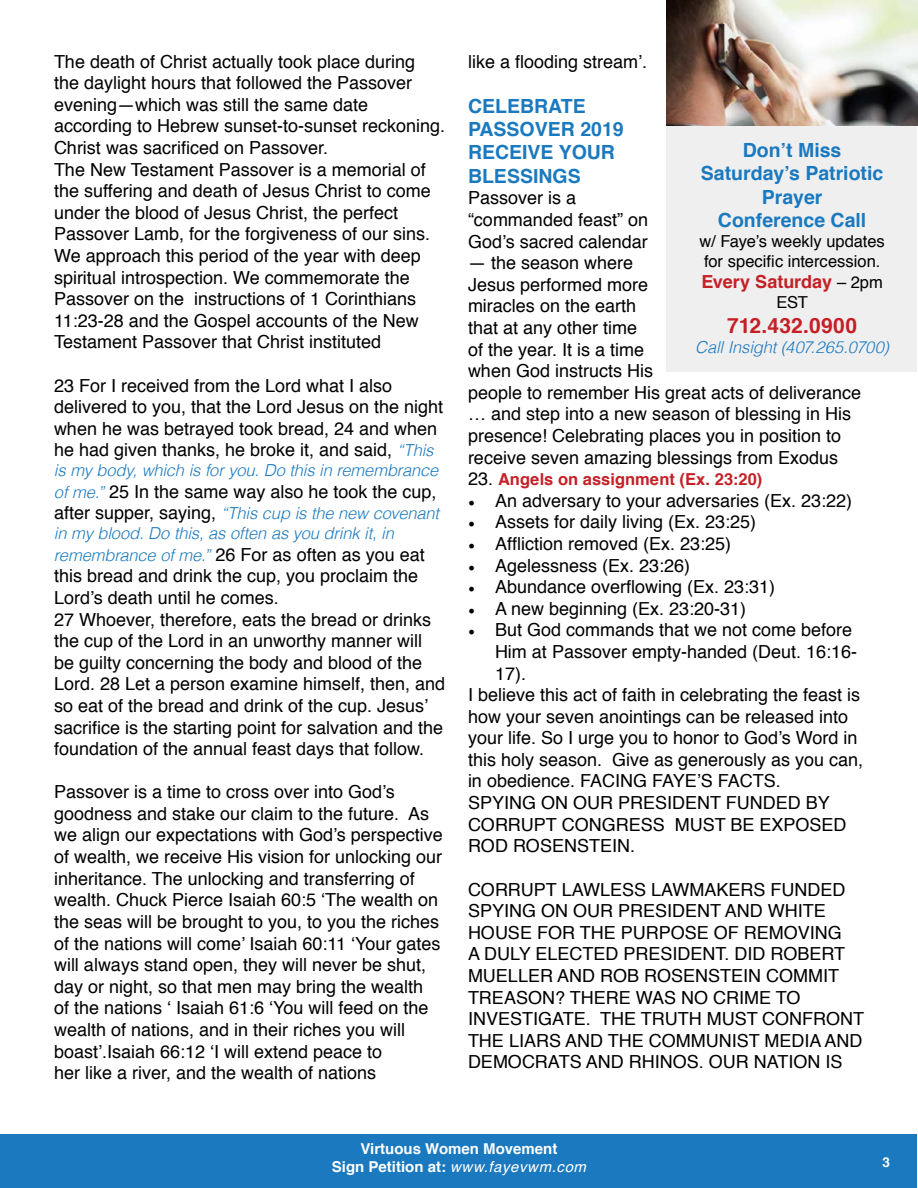
<style>
.page{position:relative;width:918px;height:1188px;background:#fff}
.page>*{position:absolute;margin:0;border:0;box-sizing:border-box;transform-origin:0 0}
.t1{font:700 21px "Helvetica";letter-spacing:.015em;color:#c52026}
.t2{font:700 19.5px/23.4px "Helvetica";color:#1a79bf}
.t3{font:18px/21.6px "Helvetica";color:#000}
.t4{font:700 18px "Helvetica";color:#c52026}
.t5{font:italic 300 16.5px/19.8px "Helvetica";letter-spacing:-.01em;color:#1a79bf}
.t6{font:16.5px/19.8px "Helvetica";color:#000}
.t7{font:700 16.5px "Helvetica";letter-spacing:.005em;color:#c52026}
.t8{font:700 15px/18px "Helvetica";color:#fff;text-align:center}
.t9{font:700 13.5px "Helvetica";color:#fff}
.s1{font-weight:300;font-style:italic;font-size:16.5px;color:#1a79bf}
.s2{font-weight:400;font-style:normal;font-size:18px;color:#000}
.s3{font-weight:400;font-size:18px;color:#000}
.s4{font-family:"Minion Pro"}
.s5{font-weight:400;font-size:16.5px;color:#000}
.s6{font-weight:400;font-style:italic}
</style>
<div class="page">
<div style="left:1px;top:1134px;width:916px;height:53px;background:#1a79bf"></div>
<div style="left:667px;top:1px;width:250px;height:371px;background:#efeff0"></div>
<img style="left:666px;top:0;width:252px;height:126px">
<p class="t3" style="left:54px;top:51px;width:393px">The death of Christ actually took place during<br>the daylight hours that followed the Passover evening—which was still the same date according to Hebrew sunset-to-sunset reckoning.<br>Christ was sacrificed on Passover.<br>The New Testament Passover is a memorial of the suffering and death of Jesus Christ to come under the blood of Jesus Christ, the perfect Passover Lamb, for the forgiveness of our sins.<br>We approach this period of the year with deep spiritual introspection. We commemorate the Passover on the instructions of 1 Corinthians 11:23-28 and the Gospel accounts of the New Testament Passover that Christ instituted</p>
<p class="t3" style="left:54px;top:375px;width:391px">23 For I received from the Lord what I also delivered to you, that the Lord Jesus on the night when he was betrayed took bread, 24 and when he had given thanks, he broke it, and said, <span class="s1">“This</span></p>
<p class="t5" style="left:54px;top:459px;width:386px">is my body, which is for you. Do this in remembrance</p>
<p class="t3" style="left:54px;top:481px;width:384px"><span class="s1">of me.”</span> 25 In the same way also he took the cup,</p>
<p class="t5" style="left:54px;top:503px;width:387px"><span class="s2">after supper, saying,</span> “This cup is the new covenant in my blood. Do this, as often as you drink it, in</p>
<p class="t3" style="left:54px;top:544px;width:393px"><span class="s1">remembrance of me.”</span> 26 For as often as you eat this bread and drink the cup, you proclaim the Lord’s death until he comes.<br>27 Whoever, therefore, eats the bread or drinks the cup of the Lord in an unworthy manner will be guilty concerning the body and blood of the Lord. 28 Let a person examine himself, then, and so eat of the bread and drink of the cup. Jesus’ sacrifice is the starting point for salvation and the foundation of the annual feast days that follow.</p>
<p class="t3" style="left:54px;top:782px;width:390px">Passover is a time to cross over into God’s goodness and stake our claim to the future. As we align our expectations with God’s perspective of wealth, we receive His vision for unlocking our inheritance. The unlocking and transferring of wealth. Chuck Pierce Isaiah 60:5 ‘The wealth on the seas will be brought to you, to you the riches of the nations will come’ Isaiah 60:11 ‘Your gates will always stand open, they will never be shut, day or night, so that men may bring the wealth<br>of the nations ‘ Isaiah 61:6 ‘You will feed on the wealth of nations, and in their riches you will boast’.Isaiah 66:12 ‘I will extend peace to<br>her like a river, and the wealth of nations</p>
<p class="t3" style="left:468px;top:51px;width:181px">like a flooding stream’.</p>
<p class="t2" style="left:468px;top:94px;width:157px">CELEBRATE<br>PASSOVER 2019<br>RECEIVE YOUR<br>BLESSINGS</p>
<p class="t3" style="left:468px;top:188px;width:182px">Passover is a “commanded feast” on<br>God’s sacred calendar</p>
<p class="t3" style="left:468px;top:253px;width:395px">— the season where<br>Jesus performed more<br>miracles on the earth<br>that at any other time<br>of the year. It is a time<br>when God instructs His<br>people to remember His great acts of deliverance … and step into a new season of blessing in His presence! Celebrating places you in position to receive seven amazing blessings from Exodus</p>
<p class="t7" style="left:468px;top:466px;width:296px"><span class="s3">23.</span> Angels on assignment (Ex. 23:20)</p>
<p class="t3" style="left:468px;top:490px;width:386px"><span class="s4">•</span> An adversary to your adversaries (Ex. 23:22)</p>
<p class="t3" style="left:468px;top:512px;width:290px"><span class="s4">•</span> Assets for daily living (Ex. 23:25)</p>
<p class="t3" style="left:468px;top:533px;width:265px"><span class="s4">•</span> Affliction removed (Ex. 23:25)</p>
<p class="t3" style="left:468px;top:555px;width:224px"><span class="s4">•</span> Agelessness (Ex. 23:26)</p>
<p class="t3" style="left:468px;top:577px;width:309px"><span class="s4">•</span> Abundance overflowing (Ex. 23:31)</p>
<p class="t3" style="left:468px;top:598px;width:280px"><span class="s4">•</span> A new beginning (Ex. 23:20-31)</p>
<p class="t3" style="left:468px;top:620px;width:386px"><span class="s4">•</span> But God commands that we not come before</p>
<p class="t3" style="left:495px;top:641px;width:364px">Him at Passover empty-handed (Deut. 16:16-</p>
<p class="t3" style="left:495px;top:663px;width:33px">17).</p>
<p class="t3" style="left:468px;top:685px;width:394px">I believe this act of faith in celebrating the feast is</p>
<p class="t3" style="left:468px;top:706px;width:382px">how your seven anointings can be released into</p>
<p class="t3" style="left:468px;top:728px;width:391px">your life. So I urge you to honor to God’s Word in</p>
<p class="t3" style="left:468px;top:749px;width:397px">this holy season. Give as generously as you can,</p>
<p class="t3" style="left:468px;top:771px;width:314px">in obedience. FACING FAYE’S FACTS.</p>
<p class="t3" style="left:468px;top:793px;width:363px">SPYING ON OUR PRESIDENT FUNDED BY</p>
<p class="t3" style="left:468px;top:814px;width:380px">CORRUPT CONGRESS MUST BE EXPOSED</p>
<p class="t3" style="left:468px;top:836px;width:169px">ROD ROSENSTEIN.</p>
<p class="t3" style="left:468px;top:879px;width:398px">CORRUPT LAWLESS LAWMAKERS FUNDED SPYING ON OUR PRESIDENT AND WHITE HOUSE FOR THE PURPOSE OF REMOVING<br>A DULY ELECTED PRESIDENT. DID ROBERT MUELLER AND ROB ROSENSTEIN COMMIT TREASON? THERE WAS NO CRIME TO INVESTIGATE. THE TRUTH MUST CONFRONT THE LIARS AND THE COMMUNIST MEDIA AND DEMOCRATS AND RHINOS. OUR NATION IS</p>
<p class="t2" style="left:701px;top:138px;width:184px;text-align:center">Don’t Miss<br>Saturday’s Patriotic<br>Prayer<br>Conference Call</p>
<p class="t6" style="left:700px;top:232px;width:187px">w/ Faye’s weekly updates for specific intercession.</p>
<p class="t4" style="left:701px;top:267px;width:183px">Every Saturday <span class="s5">– 2pm</span></p>
<p class="t6" style="left:776px;top:293px;width:33px">EST</p>
<p class="t1" style="left:727px;top:309px;width:131px">712.432.0900</p>
<p class="t5" style="left:695px;top:336px;width:195px">Call Insight (407.265.0700)</p>
<p class="t8" style="left:332px;top:1140px;width:256px">Virtuous Women Movement<br>Sign Petition at: <span class="s6">www.fayevwm.com</span></p>
<p class="t9" style="left:883px;top:1151px;width:9px">3</p>
</div>
